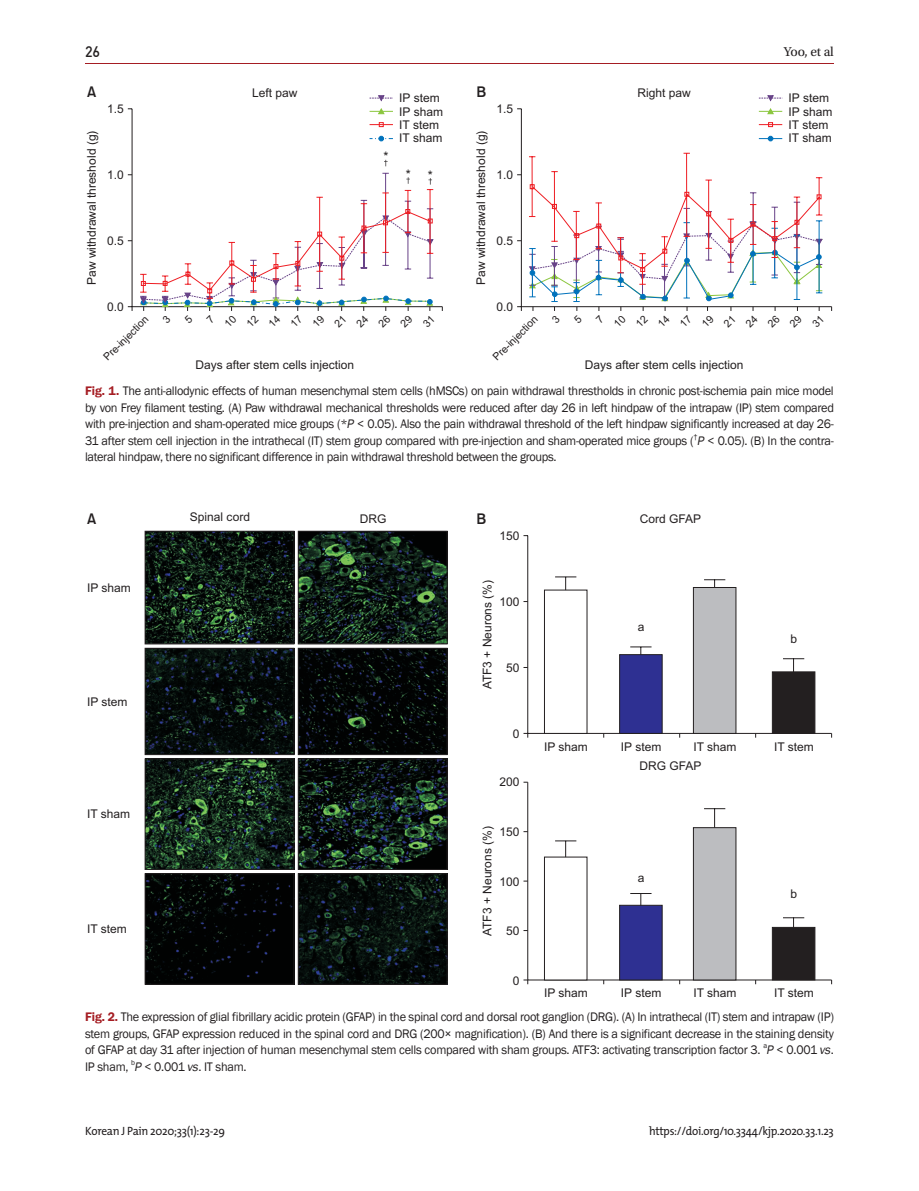
<style>
.page{position:relative;width:919px;height:1191px;background:#fff}
.page>*{position:absolute;margin:0;border:0;box-sizing:border-box;transform-origin:0 0}
.t1{font:15px "Gothic 725 BT Bold A";color:#231f20}
.t2{font:15px "Dinmed";color:#231f20;scale:.95 1}
.t3{font:13.5px "Utopia Std";letter-spacing:-.01em;color:#231f20}
.t4{font:12.9px "Arial";color:#231f20}
.t5{font:12.75px/16.5px "Franklin Gothic";letter-spacing:-.025em;color:#231f20;text-align:justify}
.t6{font:12px/13.4px "Arial";color:#231f20}
.t7{font:12px "The Mix";letter-spacing:-.025em;color:#231f20;scale:.95 1}
.t8{font:10.5px "Arial";color:#231f20}
.t9{font:7.5px "Franklin Gothic";color:#231f20}
.s1{font-weight:600;color:#a51d23}
.s2{font-style:italic}
</style>
<div class="page">
<hr style="left:85px;top:64px;width:748px;height:1px;background:#a51d23">
<svg style="left:127px;top:108px;width:316px;height:199px"></svg>
<svg style="left:384px;top:160px;width:3px;height:6px"></svg>
<svg style="left:369px;top:108px;width:24px;height:7px"></svg>
<svg style="left:369px;top:122px;width:24px;height:5px"></svg>
<svg style="left:369px;top:136px;width:24px;height:5px"></svg>
<svg style="left:369px;top:95px;width:24px;height:7px"></svg>
<svg style="left:517px;top:108px;width:315px;height:199px"></svg>
<svg style="left:758px;top:108px;width:24px;height:7px"></svg>
<svg style="left:758px;top:122px;width:24px;height:5px"></svg>
<svg style="left:758px;top:136px;width:24px;height:5px"></svg>
<svg style="left:758px;top:95px;width:24px;height:7px"></svg>
<svg style="left:145px;top:531px;width:302px;height:453px;background:#15211b"></svg>
<svg style="left:523px;top:535px;width:309px;height:445px"></svg>
<svg style="left:555px;top:576px;width:21px;height:13px"></svg>
<div style="left:544px;top:589px;width:43px;height:145px;background:#fff;border:1px solid #231f20"></div>
<svg style="left:704px;top:579px;width:21px;height:8px"></svg>
<div style="left:693px;top:587px;width:43px;height:147px;background:#bcbdc0;border:1px solid #231f20"></div>
<svg style="left:630px;top:646px;width:21px;height:1px"></svg>
<hr style="left:640px;top:647px;width:1px;height:31px;background:#231f20">
<div style="left:619px;top:654px;width:43px;height:80px;background:#2e3092;border:1px solid #231f20"></div>
<svg style="left:783px;top:658px;width:21px;height:1px"></svg>
<hr style="left:793px;top:658px;width:1px;height:30px;background:#231f20">
<div style="left:771px;top:671px;width:44px;height:63px;background:#231f20;border:1px solid #231f20"></div>
<svg style="left:523px;top:979px;width:5px;height:5px"></svg>
<svg style="left:555px;top:840px;width:21px;height:16px"></svg>
<div style="left:544px;top:856px;width:43px;height:124px;background:#fff;border:1px solid #231f20"></div>
<svg style="left:704px;top:808px;width:21px;height:1px"></svg>
<hr style="left:714px;top:808px;width:1px;height:30px;background:#231f20">
<div style="left:693px;top:827px;width:43px;height:153px;background:#bcbdc0;border:1px solid #231f20"></div>
<svg style="left:630px;top:893px;width:21px;height:1px"></svg>
<hr style="left:640px;top:893px;width:1px;height:32px;background:#231f20">
<div style="left:619px;top:905px;width:43px;height:75px;background:#2e3092;border:1px solid #231f20"></div>
<svg style="left:783px;top:917px;width:21px;height:1px"></svg>
<hr style="left:793px;top:917px;width:1px;height:30px;background:#231f20">
<div style="left:771px;top:927px;width:44px;height:53px;background:#231f20;border:1px solid #231f20"></div>
<svg style="left:139px;top:173px;width:295px;height:138px"></svg>
<svg style="left:528px;top:152px;width:295px;height:159px"></svg>
<p class="t2" style="left:85px;top:42px;width:17px">26</p>
<p class="t1" style="left:87px;top:83px;width:11px">A</p>
<p class="t1" style="left:476px;top:83px;width:11px">B</p>
<p class="t6" style="left:252px;top:87px;width:47px">Left paw</p>
<p class="t6" style="left:399px;top:92px;width:45px">IP stem<br>IP sham<br>IT stem<br>IT sham</p>
<p class="t6" style="left:107px;top:103px;width:18px">1.5</p>
<p class="t6" style="left:86px;top:285px;width:156px;rotate:-90deg">Paw withdrawal threshold (g)</p>
<p class="t6" style="left:475px;top:285px;width:156px;rotate:-90deg">Paw withdrawal threshold (g)</p>
<p class="t4" style="left:383px;top:152px;width:7px">*</p>
<p class="t4" style="left:405px;top:170px;width:29px">* *</p>
<p class="t6" style="left:107px;top:169px;width:18px">1.0</p>
<p class="t6" style="left:107px;top:235px;width:18px">0.5</p>
<p class="t6" style="left:107px;top:302px;width:18px">0.0</p>
<p class="t6" style="left:496px;top:103px;width:18px">1.5</p>
<p class="t6" style="left:496px;top:169px;width:18px">1.0</p>
<p class="t6" style="left:496px;top:235px;width:18px">0.5</p>
<p class="t6" style="left:496px;top:302px;width:18px">0.0</p>
<p class="t8" style="left:102px;top:356px;width:60px;rotate:-45deg">Pre-injection</p>
<p class="t6" style="left:195px;top:359px;width:160px">Days after stem cells injection</p>
<p class="t8" style="left:492px;top:356px;width:60px;rotate:-45deg">Pre-injection</p>
<p class="t6" style="left:637px;top:87px;width:55px">Right paw</p>
<p class="t3" style="left:783px;top:44px;width:52px">Yoo, et al</p>
<p class="t6" style="left:788px;top:92px;width:45px">IP stem<br>IP sham<br>IT stem<br>IT sham</p>
<p class="t6" style="left:584px;top:359px;width:160px">Days after stem cells injection</p>
<p class="t5" style="left:85px;top:383px;width:750px"><span class="s1">Fig. 1.</span> The anti-allodynic effects of human mesenchymal stem cells (hMSCs) on pain withdrawal threstholds in chronic post-ischemia pain mice model by von Frey filament testing. (A) Paw withdrawal mechanical thresholds were reduced after day 26 in left hindpaw of the intrapaw (IP) stem compared with pre-injection and sham-operated mice groups (*<span class="s2">P</span> &lt; 0.05). Also the pain withdrawal threshold of the left hindpaw significantly increased at day 26- 31 after stem cell injection in the intrathecal (IT) stem group compared with pre-injection and sham-operated mice groups ( <span class="s2">P</span> &lt; 0.05). (B) In the contra-</p>
<p class="t9" style="left:693px;top:431px;width:6px">†</p>
<p class="t5" style="left:85px;top:449px;width:473px">lateral hindpaw, there no significant difference in pain withdrawal threshold between the groups.</p>
<p class="t6" style="left:190px;top:511px;width:62px">Spinal cord</p>
<p class="t6" style="left:360px;top:513px;width:28px">DRG</p>
<p class="t1" style="left:87px;top:509px;width:11px">A</p>
<p class="t1" style="left:476px;top:509px;width:11px">B</p>
<p class="t6" style="left:499px;top:530px;width:22px">150</p>
<p class="t6" style="left:87px;top:582px;width:45px">IP sham</p>
<p class="t6" style="left:87px;top:696px;width:42px">IP stem</p>
<p class="t6" style="left:87px;top:808px;width:45px">IT sham</p>
<p class="t6" style="left:87px;top:923px;width:41px">IT stem</p>
<p class="t6" style="left:481px;top:689px;width:111px;rotate:-90deg">ATF3 + Neurons (%)</p>
<p class="t6" style="left:499px;top:596px;width:22px">100</p>
<p class="t6" style="left:506px;top:662px;width:15px">50</p>
<p class="t6" style="left:513px;top:728px;width:8px">0</p>
<p class="t6" style="left:499px;top:776px;width:22px">200</p>
<p class="t6" style="left:481px;top:936px;width:111px;rotate:-90deg">ATF3 + Neurons (%)</p>
<p class="t6" style="left:499px;top:826px;width:22px">150</p>
<p class="t6" style="left:499px;top:875px;width:22px">100</p>
<p class="t6" style="left:506px;top:925px;width:15px">50</p>
<p class="t6" style="left:513px;top:975px;width:8px">0</p>
<p class="t6" style="left:544px;top:741px;width:45px">IP sham</p>
<p class="t6" style="left:544px;top:987px;width:45px">IP sham</p>
<p class="t6" style="left:639px;top:513px;width:63px">Cord GFAP</p>
<p class="t6" style="left:637px;top:621px;width:8px">a</p>
<p class="t6" style="left:621px;top:741px;width:42px">IP stem</p>
<p class="t6" style="left:693px;top:741px;width:45px">IT sham</p>
<p class="t6" style="left:639px;top:760px;width:64px">DRG GFAP</p>
<p class="t6" style="left:637px;top:872px;width:8px">a</p>
<p class="t6" style="left:621px;top:987px;width:42px">IP stem</p>
<p class="t6" style="left:693px;top:987px;width:45px">IT sham</p>
<p class="t6" style="left:790px;top:633px;width:8px">b</p>
<p class="t6" style="left:774px;top:741px;width:41px">IT stem</p>
<p class="t6" style="left:790px;top:888px;width:8px">b</p>
<p class="t6" style="left:774px;top:987px;width:41px">IT stem</p>
<p class="t5" style="left:85px;top:1009px;width:750px"><span class="s1">Fig. 2.</span> The expression of glial fibrillary acidic protein (GFAP) in the spinal cord and dorsal root ganglion (DRG). (A) In intrathecal (IT) stem and intrapaw (IP) stem groups, GFAP expression reduced in the spinal cord and DRG (200× magnification). (B) And there is a significant decrease in the staining density of GFAP at day 31 after injection of human mesenchymal stem cells compared with sham groups. ATF3: activating transcription factor 3. <span class="s2">P</span> &lt; 0.001 <span class="s2">vs</span>.</p>
<p class="t9" style="left:763px;top:1041px;width:5px">a</p>
<p class="t9" style="left:131px;top:1057px;width:5px">b</p>
<p class="t5" style="left:85px;top:1058px;width:163px">IP sham, <span class="s2">P</span> &lt; 0.001 <span class="s2">vs</span>. IT sham.</p>
<p class="t7" style="left:85px;top:1121px;width:149px">Korean J Pain 2020;33(1):23-29</p>
<p class="t7" style="left:649px;top:1121px;width:196px">https://doi.org/10.3344/kjp.2020.33.1.23</p>
</div>
